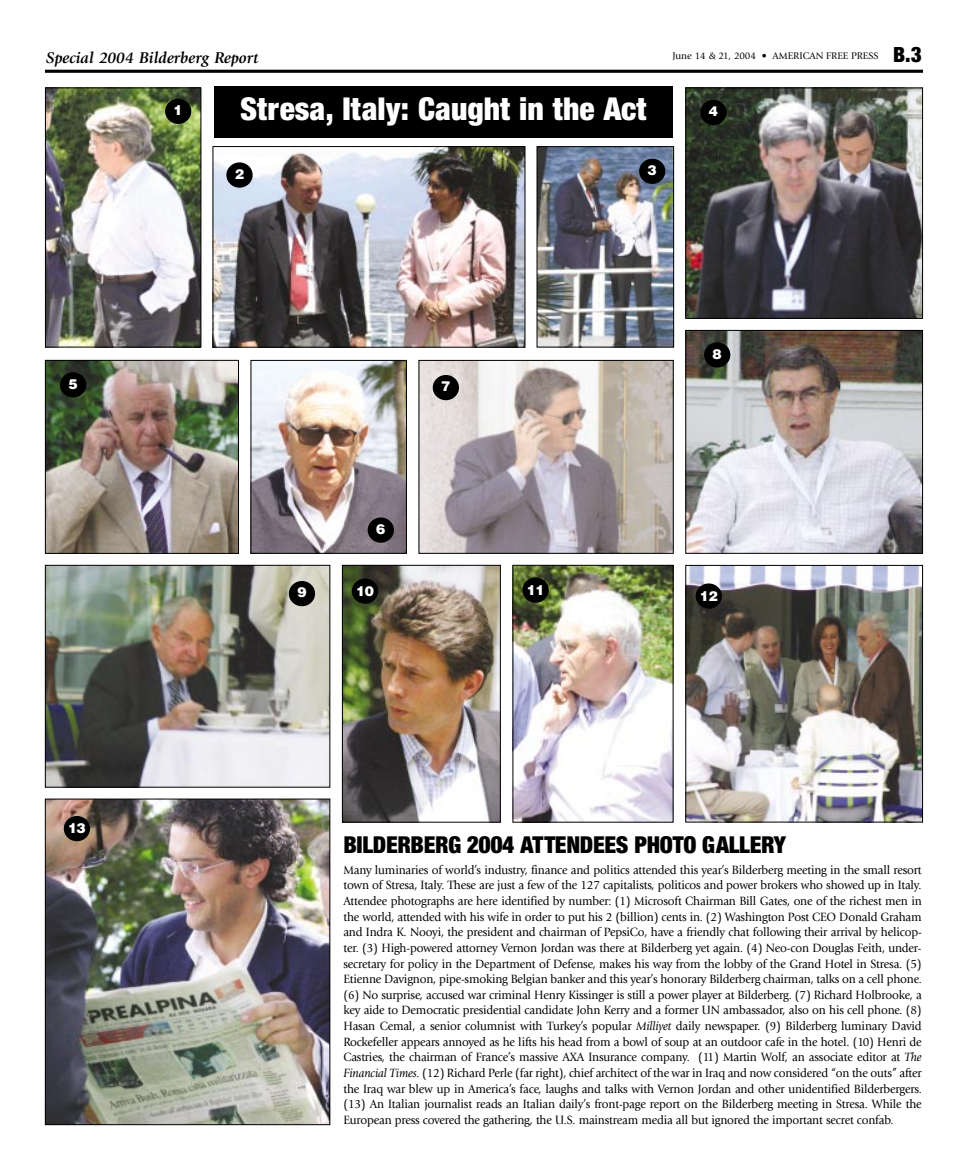
<style>
.page{position:relative;width:968px;height:1170px;background:#fff}
.page>*{position:absolute;margin:0;border:0;box-sizing:border-box;transform-origin:0 0}
.t1{font:33.75px "Sans Black Condensed DTC";color:#fff}
.t2{font:25px "Sans Black Condensed DTC";letter-spacing:-.01em;color:#000}
.t3{font:22.5px "Sans Black Condensed DTC";color:#000}
.t4{font:italic 700 16.25px "Giovanni";color:#000}
.t5{font:900 13.75px "Helvetica";letter-spacing:-.035em;color:#fff}
.t6{font:12.5px/15.6px "Giovanni";letter-spacing:-.015em;color:#000;text-align:justify;scale:.95 1}
.t7{font:10px "Giovanni";color:#000}
.s1{font-style:italic}
</style>
<div class="page">
<img style="left:687px;top:89px;width:234px;height:228px">
<div style="left:685px;top:87px;width:238px;height:232px;border:1px solid #000"></div>
<img style="left:538px;top:148px;width:134px;height:198px">
<div style="left:536px;top:146px;width:138px;height:202px;border:1px solid #000"></div>
<img style="left:215px;top:148px;width:308px;height:198px">
<div style="left:213px;top:146px;width:312px;height:202px;border:1px solid #000"></div>
<img style="left:47px;top:89px;width:152px;height:257px">
<div style="left:45px;top:87px;width:156px;height:261px;border:1px solid #000"></div>
<hr style="left:45px;top:70px;width:877px;height:3px;background:#000">
<img style="left:252px;top:362px;width:153px;height:190px">
<div style="left:250px;top:360px;width:157px;height:194px;border:1px solid #000"></div>
<img style="left:420px;top:362px;width:251px;height:190px">
<div style="left:418px;top:360px;width:255px;height:194px;border:1px solid #000"></div>
<img style="left:687px;top:332px;width:234px;height:220px">
<div style="left:685px;top:330px;width:238px;height:224px;border:1px solid #000"></div>
<img style="left:687px;top:567px;width:234px;height:254px">
<div style="left:685px;top:565px;width:238px;height:258px;border:1px solid #000"></div>
<img style="left:47px;top:362px;width:190px;height:190px">
<div style="left:45px;top:360px;width:194px;height:194px;border:1px solid #000"></div>
<img style="left:47px;top:567px;width:281px;height:219px">
<div style="left:45px;top:565px;width:285px;height:223px;border:1px solid #000"></div>
<img style="left:47px;top:801px;width:281px;height:322px">
<div style="left:45px;top:799px;width:285px;height:326px;border:1px solid #000"></div>
<div style="left:165px;top:99px;width:26px;height:25px;background:#000;border-radius:50%"></div>
<div style="left:60px;top:372px;width:26px;height:26px;background:#000;border-radius:50%"></div>
<div style="left:368px;top:517px;width:26px;height:26px;background:#000;border-radius:50%"></div>
<div style="left:433px;top:375px;width:26px;height:25px;background:#000;border-radius:50%"></div>
<div style="left:704px;top:342px;width:26px;height:26px;background:#000;border-radius:50%"></div>
<div style="left:289px;top:581px;width:26px;height:25px;background:#000;border-radius:50%"></div>
<div style="left:64px;top:816px;width:26px;height:25px;background:#000;border-radius:50%"></div>
<div style="left:695px;top:583px;width:27px;height:26px;background:#000;border-radius:50%"></div>
<div style="left:226px;top:162px;width:27px;height:26px;background:#000;border-radius:50%"></div>
<div style="left:639px;top:159px;width:26px;height:25px;background:#000;border-radius:50%"></div>
<div style="left:700px;top:100px;width:26px;height:25px;background:#000;border-radius:50%"></div>
<img style="left:344px;top:567px;width:154px;height:253px">
<div style="left:342px;top:565px;width:158px;height:257px;border:1px solid #000"></div>
<img style="left:514px;top:567px;width:157px;height:253px">
<div style="left:512px;top:565px;width:161px;height:257px;border:1px solid #000"></div>
<div style="left:352px;top:579px;width:26px;height:25px;background:#000;border-radius:50%"></div>
<div style="left:522px;top:577px;width:26px;height:26px;background:#000;border-radius:50%"></div>
<div style="left:214px;top:86px;width:458px;height:52px;background:#000"></div>
<h3 class="t4" style="left:46px;top:51px;width:214px">Special 2004 Bilderberg Report</h3>
<p class="t5" style="left:174px;top:105px;width:11px">1</p>
<h1 class="t1" style="left:240px;top:96px;width:408px">Stresa, Italy: Caught in the Act</h1>
<p class="t5" style="left:235px;top:169px;width:11px">2</p>
<p class="t5" style="left:647px;top:165px;width:11px">3</p>
<p class="t7" style="left:672px;top:52px;width:207px">June 14 &amp; 21, 2004 • AMERICAN FREE PRESS</p>
<h3 class="t3" style="left:893px;top:46px;width:30px">B.3</h3>
<p class="t5" style="left:709px;top:106px;width:11px">4</p>
<p class="t5" style="left:69px;top:379px;width:11px">5</p>
<p class="t5" style="left:441px;top:381px;width:11px">7</p>
<p class="t5" style="left:297px;top:587px;width:11px">9</p>
<p class="t5" style="left:376px;top:524px;width:11px">6</p>
<p class="t5" style="left:356px;top:586px;width:19px">10</p>
<p class="t5" style="left:526px;top:585px;width:19px">11</p>
<p class="t5" style="left:712px;top:349px;width:11px">8</p>
<p class="t5" style="left:699px;top:591px;width:19px">12</p>
<p class="t5" style="left:68px;top:823px;width:19px">13</p>
<h2 class="t2" style="left:343px;top:835px;width:444px">BILDERBERG 2004 ATTENDEES PHOTO GALLERY</h2>
<p class="t6" style="left:343px;top:863px;width:610px">Many luminaries of world’s industry, finance and politics attended this year’s Bilderberg meeting in the small resort town of Stresa, Italy. These are just a few of the 127 capitalists, politicos and power brokers who showed up in Italy.<br>Attendee photographs are here identified by number: (1) Microsoft Chairman Bill Gates, one of the richest men in the world, attended with his wife in order to put his 2 (billion) cents in. (2) Washington Post CEO Donald Graham and Indra K. Nooyi, the president and chairman of PepsiCo, have a friendly chat following their arrival by helicop&shy;ter. (3) High-powered attorney Vernon Jordan was there at Bilderberg yet again. (4) Neo-con Douglas Feith, under&shy;secretary for policy in the Department of Defense, makes his way from the lobby of the Grand Hotel in Stresa. (5)<br>Etienne Davignon, pipe-smoking Belgian banker and this year’s honorary Bilderberg chairman, talks on a cell phone. (6) No surprise, accused war criminal Henry Kissinger is still a power player at Bilderberg. (7) Richard Holbrooke, a key aide to Democratic presidential candidate John Kerry and a former UN ambassador, also on his cell phone. (8)<br>Hasan Cemal, a senior columnist with Turkey’s popular <span class="s1">Milliyet</span> daily newspaper. (9) Bilderberg luminary David Rockefeller appears annoyed as he lifts his head from a bowl of soup at an outdoor cafe in the hotel. (10) Henri de Castries, the chairman of France’s massive AXA Insurance company. (11) Martin Wolf, an associate editor at <span class="s1">The Financial Times</span>. (12) Richard Perle (far right), chief architect of the war in Iraq and now considered “on the outs” after the Iraq war blew up in America’s face, laughs and talks with Vernon Jordan and other unidentified Bilderbergers. (13) An Italian journalist reads an Italian daily’s front-page report on the Bilderberg meeting in Stresa. While the European press covered the gathering, the U.S. mainstream media all but ignored the important secret confab.</p>
</div>
